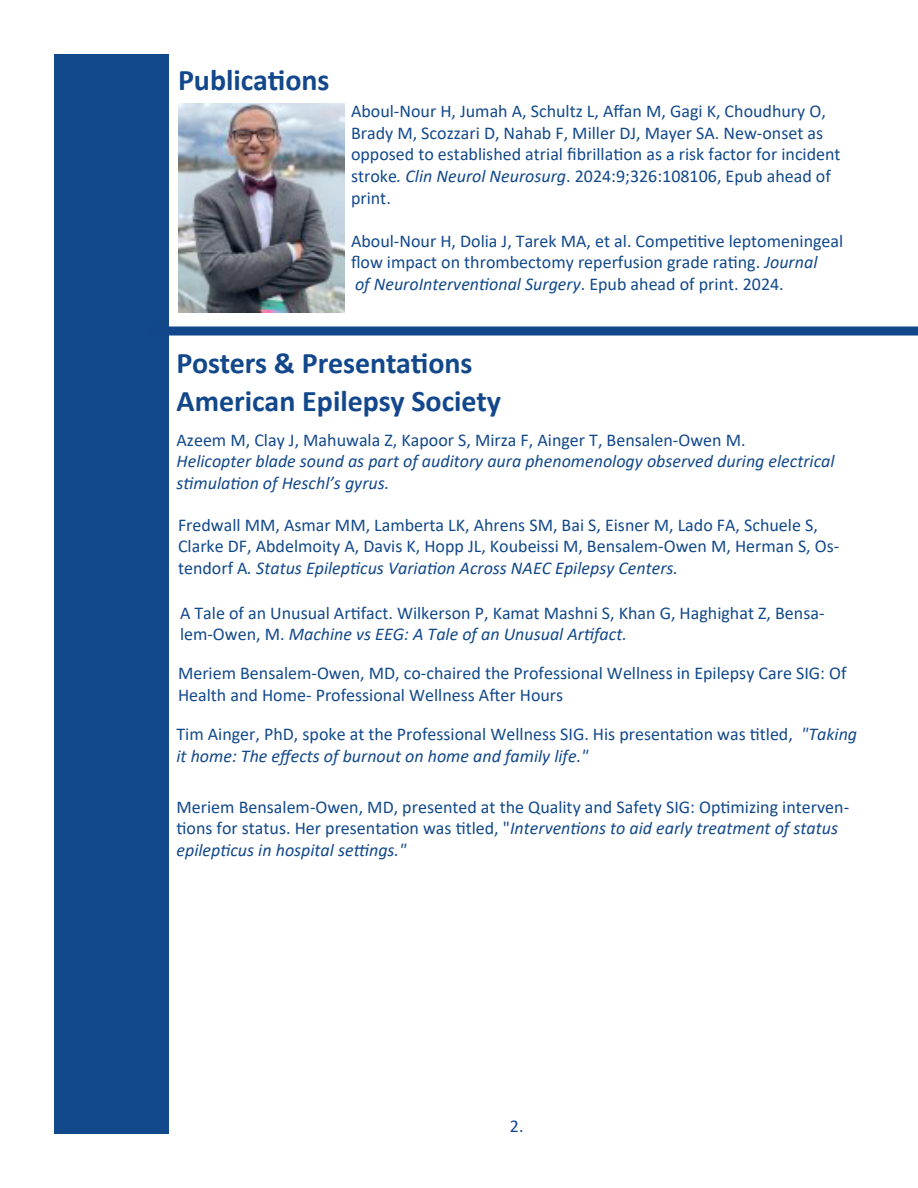
<style>
.page{position:relative;width:918px;height:1188px;background:#fff}
.page>*{position:absolute;margin:0;border:0;box-sizing:border-box;transform-origin:0 0}
.t1{font:700 30px "Calibri";color:#12478b}
.Font{font:18px/21.6px "Calibri";color:#12498b}
.Font-2{font:italic 18px/21.6px "Calibri";color:#12498b}
.s1{font-style:italic}
.s2{font-style:normal}
</style>
<div class="page">
<div style="left:54px;top:54px;width:114px;height:1080px;background:#11498a"></div>
<div style="left:148px;top:327px;width:770px;height:9px;background:#12478b"></div>
<img style="left:178px;top:104px;width:167px;height:209px">
<p class="t1" style="left:178px;top:59px;width:153px">Publications</p>
<p class="Font" style="left:351px;top:100px;width:491px">Aboul-Nour H, Jumah A, Schultz L, Affan M, Gagi K, Choudhury O, Brady M, Scozzari D, Nahab F, Miller DJ, Mayer SA. New-onset as opposed to established atrial fibrillation as a risk factor for incident stroke<span class="s1">. Clin Neurol Neurosurg</span>. 2024:9;326:108106, Epub ahead of print.</p>
<p class="Font" style="left:351px;top:230px;width:494px">Aboul-Nour H, Dolia J, Tarek MA, et al. Competitive leptomeningeal flow impact on thrombectomy reperfusion grade rating. <span class="s1">Journal</span></p>
<p class="Font-2" style="left:355px;top:272px;width:430px">of NeuroInterventional Surgery<span class="s2">. Epub ahead of print. 2024.</span></p>
<p class="t1" style="left:177px;top:342px;width:298px">Posters &amp; Presentations</p>
<p class="t1" style="left:177px;top:379px;width:326px">American Epilepsy Society</p>
<p class="Font" style="left:177px;top:429px;width:571px">Azeem M, Clay J, Mahuwala Z, Kapoor S, Mirza F, Ainger T, Bensalen-Owen M.</p>
<p class="Font-2" style="left:177px;top:450px;width:660px">Helicopter blade sound as part of auditory aura phenomenology observed during electrical stimulation of Heschl’s gyrus.</p>
<p class="Font" style="left:178px;top:513px;width:663px">Fredwall MM, Asmar MM, Lamberta LK, Ahrens SM, Bai S, Eisner M, Lado FA, Schuele S,<br>Clarke DF, Abdelmoity A, Davis K, Hopp JL, Koubeissi M, Bensalem-Owen M, Herman S, Os&shy;tendorf A<span class="s1">. Status Epilepticus Variation Across NAEC Epilepsy Centers.</span></p>
<p class="Font" style="left:180px;top:602px;width:646px">A Tale of an Unusual Artifact. Wilkerson P, Kamat Mashni S, Khan G, Haghighat Z, Bensa&shy;lem-Owen, M. <span class="s1">Machine vs EEG: A Tale of an Unusual Artifact.</span></p>
<p class="Font" style="left:178px;top:662px;width:670px">Meriem Bensalem-Owen, MD, co-chaired the Professional Wellness in Epilepsy Care SIG: Of<br>Health and Home- Professional Wellness After Hours</p>
<p class="Font" style="left:177px;top:723px;width:682px">Tim Ainger, PhD, spoke at the Professional Wellness SIG. His presentation was titled, <span class="s1">"Taking it home: The effects of burnout on home and family life."</span></p>
<p class="Font" style="left:177px;top:796px;width:674px">Meriem Bensalem-Owen, MD, presented at the Quality and Safety SIG: Optimizing interven&shy;tions for status. Her presentation was titled, "<span class="s1">Interventions to aid early treatment of status epilepticus in hospital settings."</span></p>
<p class="Font" style="left:510px;top:1115px;width:15px">2.</p>
</div>
